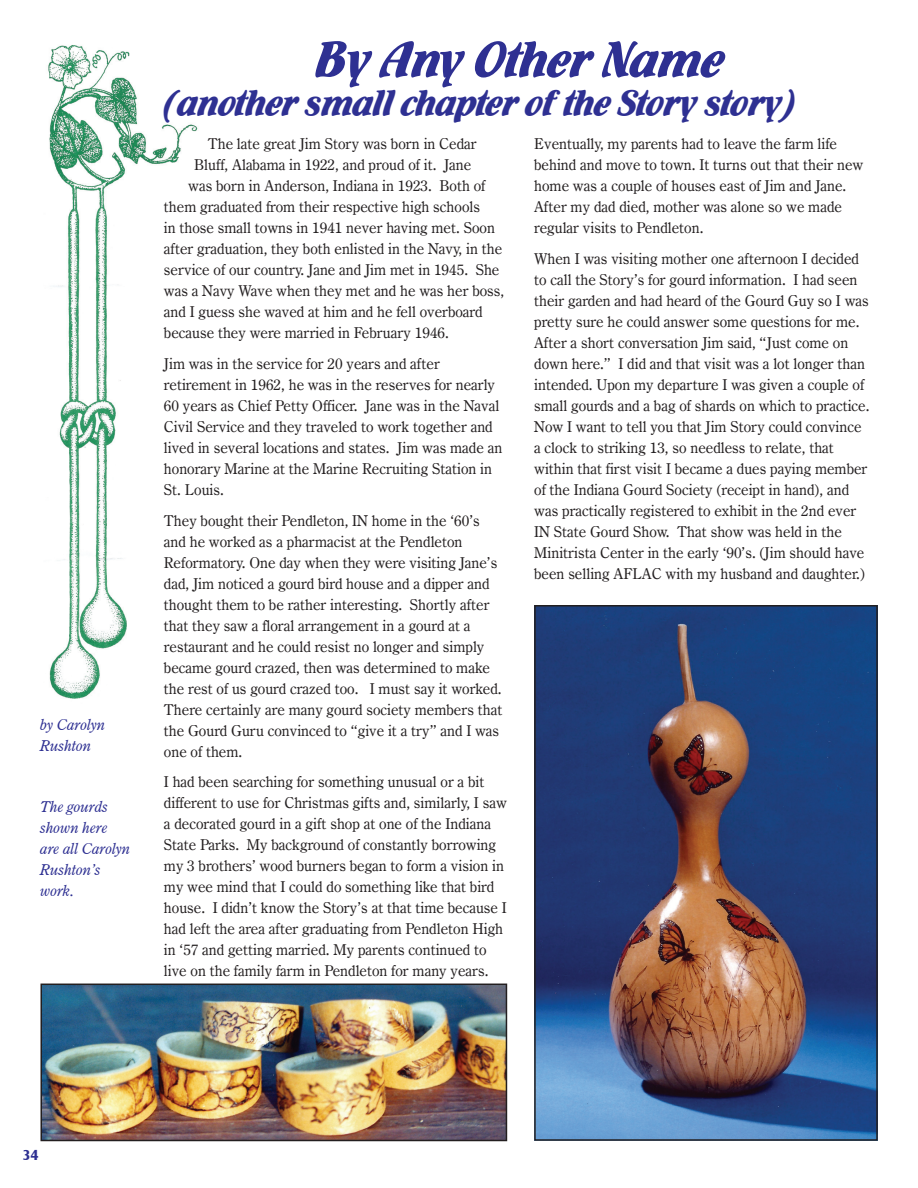
<style>
.page{position:relative;width:918px;height:1188px;background:#fff}
.page>*{position:absolute;margin:0;border:0;box-sizing:border-box;transform-origin:0 0}
.t1{font:54px "Flamenco D";color:#2e3092}
.t2{font:39px "Flamenco D";color:#2e3092}
.t3{font:15px/21px "Century Oldstyle BT";color:#231f20}
.t4{font:italic 15px/21px "Century Oldstyle BT";color:#2e3092}
.t5{font:700 15px "Castle T";color:#2e3092}
</style>
<div class="page">
<img style="left:48px;top:45px;width:150px;height:654px">
<img style="left:43px;top:987px;width:461px;height:151px">
<div style="left:40px;top:984px;width:467px;height:157px;border:2px solid #231f20"></div>
<img style="left:537px;top:608px;width:338px;height:530px">
<div style="left:534px;top:605px;width:344px;height:536px;border:2px solid #231f20"></div>
<p class="t4" style="left:40px;top:714px;width:67px">by Carolyn<br>Rushton</p>
<p class="t4" style="left:40px;top:796px;width:92px">The gourds shown here are all Carolyn<br>Rushton’s work.</p>
<p class="t1" style="left:316px;top:28px;width:410px">By Any Other Name</p>
<p class="t2" style="left:164px;top:80px;width:635px">(another small chapter of the Story story)</p>
<p class="t3" style="left:208px;top:133px;width:271px">The late great Jim Story was born in Cedar</p>
<p class="t3" style="left:194px;top:154px;width:279px">Bluff, Alabama in 1922, and proud of it. Jane</p>
<p class="t3" style="left:188px;top:175px;width:299px">was born in Anderson, Indiana in 1923. Both of</p>
<p class="t3" style="left:164px;top:196px;width:318px">them graduated from their respective high schools</p>
<p class="t3" style="left:164px;top:217px;width:333px">in those small towns in 1941 never having met. Soon</p>
<p class="t3" style="left:164px;top:238px;width:340px">after graduation, they both enlisted in the Navy, in the</p>
<p class="t3" style="left:164px;top:259px;width:337px">service of our country. Jane and Jim met in 1945. She</p>
<p class="t3" style="left:164px;top:280px;width:342px">was a Navy Wave when they met and he was her boss,</p>
<p class="t3" style="left:164px;top:301px;width:320px">and I guess she waved at him and he fell overboard</p>
<p class="t3" style="left:164px;top:322px;width:287px">because they were married in February 1946.</p>
<p class="t3" style="left:164px;top:353px;width:340px">Jim was in the service for 20 years and after retirement in 1962, he was in the reserves for nearly 60 years as Chief Petty Officer. Jane was in the Naval Civil Service and they traveled to work together and lived in several locations and states. Jim was made an honorary Marine at the Marine Recruiting Station in St. Louis.</p>
<p class="t3" style="left:164px;top:510px;width:340px">They bought their Pendleton, IN home in the ‘60’s and he worked as a pharmacist at the Pendleton Reformatory. One day when they were visiting Jane’s dad, Jim noticed a gourd bird house and a dipper and thought them to be rather interesting. Shortly after that they saw a floral arrangement in a gourd at a restaurant and he could resist no longer and simply became gourd crazed, then was determined to make the rest of us gourd crazed too. I must say it worked.<br>There certainly are many gourd society members that the Gourd Guru convinced to “give it a try” and I was one of them.</p>
<p class="t3" style="left:164px;top:772px;width:344px">I had been searching for something unusual or a bit different to use for Christmas gifts and, similarly, I saw a decorated gourd in a gift shop at one of the Indiana State Parks. My background of constantly borrowing my 3 brothers’ wood burners began to form a vision in my wee mind that I could do something like that bird house. I didn’t know the Story’s at that time because I had left the area after graduating from Pendleton High in ‘57 and getting married. My parents continued to live on the family farm in Pendleton for many years.</p>
<p class="t3" style="left:534px;top:133px;width:331px">Eventually, my parents had to leave the farm life behind and move to town. It turns out that their new home was a couple of houses east of Jim and Jane.<br>After my dad died, mother was alone so we made regular visits to Pendleton.</p>
<p class="t3" style="left:534px;top:248px;width:337px">When I was visiting mother one afternoon I decided to call the Story’s for gourd information. I had seen their garden and had heard of the Gourd Guy so I was pretty sure he could answer some questions for me.<br>After a short conversation Jim said, “Just come on down here.” I did and that visit was a lot longer than intended. Upon my departure I was given a couple of small gourds and a bag of shards on which to practice.<br>Now I want to tell you that Jim Story could convince a clock to striking 13, so needless to relate, that within that first visit I became a dues paying member of the Indiana Gourd Society (receipt in hand), and was practically registered to exhibit in the 2nd ever IN State Gourd Show. That show was held in the Minitrista Center in the early ‘90’s. (Jim should have been selling AFLAC with my husband and daughter.)</p>
<p class="t5" style="left:22px;top:1146px;width:18px">34</p>
</div>
